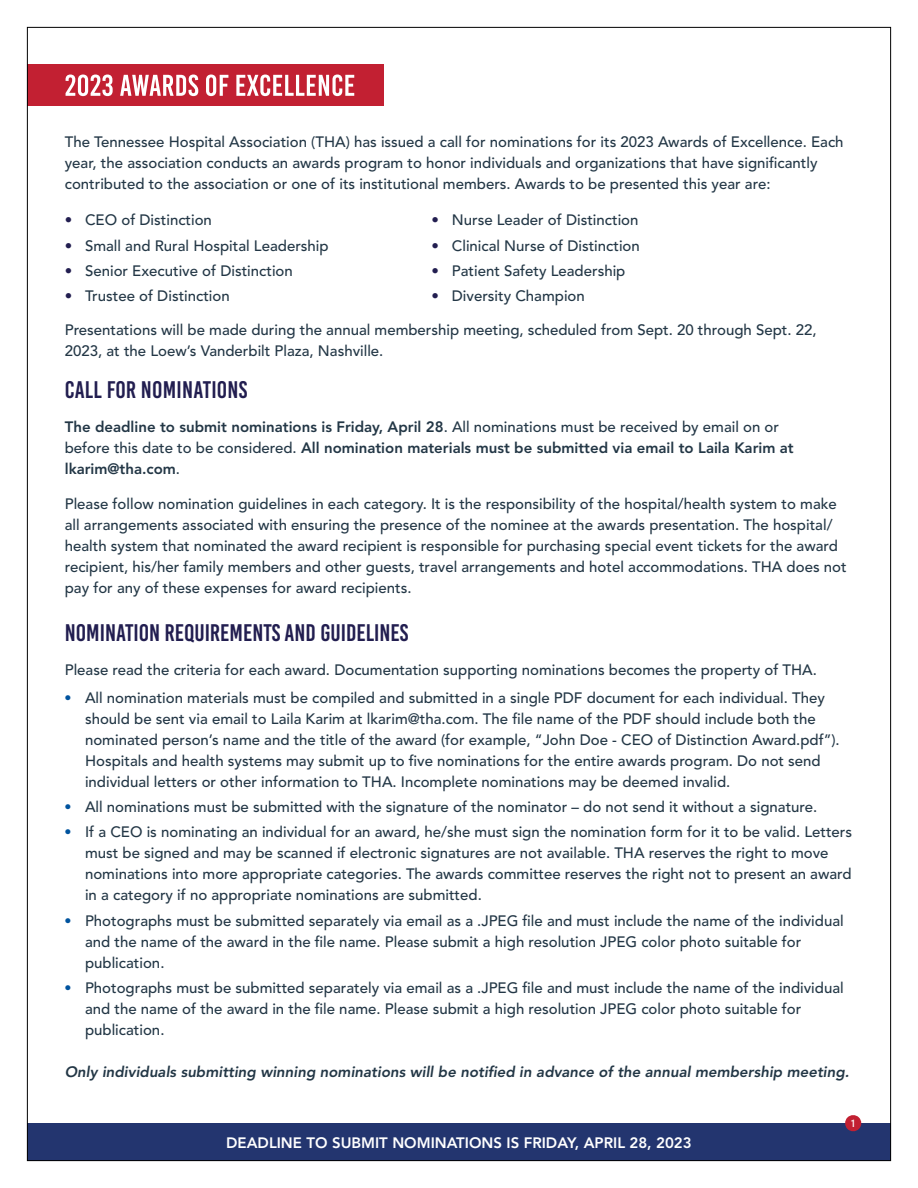
<style>
.page{position:relative;width:918px;height:1188px;background:#fff}
.page>*{position:absolute;margin:0;border:0;box-sizing:border-box;transform-origin:0 0}
.t1{font:24px "Bebas Kai";color:#221e50}
.t2{font:500 15px/21px "Avenir LT Std";color:#233746}
.t3{font:800 15px/21px "Avenir LT Std";color:#233746}
.t4{font:italic 800 15px "Avenir LT Std";color:#233746}
.t5{font:800 15px "Avenir LT Std";color:#fff}
.t6{font:10.5px "Bebas Kai";color:#fff}
.s1{color:#221e50}
.s2{font-weight:500}
.s3{font-family:"Museo Slab 700";font-weight:400;color:#00539e}
</style>
<div class="page">
<div style="left:27px;top:1123px;width:864px;height:38px;background:#23356f"></div>
<svg style="left:845px;top:1115px;width:17px;height:17px"></svg>
<div style="left:27px;top:65px;width:357px;height:41px;background:#c22032"></div>
<svg style="left:66px;top:75px;width:288px;height:21px"></svg>
<p class="t2" style="left:65px;top:132px;width:780px">The Tennessee Hospital Association (THA) has issued a call for nominations for its 2023 Awards of Excellence. Each year, the association conducts an awards program to honor individuals and organizations that have significantly contributed to the association or one of its institutional members. Awards to be presented this year are:</p>
<p class="t2" style="left:432px;top:210px;width:208px"><span class="s1">•</span> Nurse Leader of Distinction</p>
<p class="t2" style="left:432px;top:235px;width:210px"><span class="s1">•</span> Clinical Nurse of Distinction</p>
<p class="t2" style="left:432px;top:261px;width:195px"><span class="s1">•</span> Patient Safety Leadership</p>
<p class="t2" style="left:432px;top:286px;width:155px"><span class="s1">•</span> Diversity Champion</p>
<p class="t2" style="left:65px;top:320px;width:753px">Presentations will be made during the annual membership meeting, scheduled from Sept. 20 through Sept. 22,<br>2023, at the Loew’s Vanderbilt Plaza, Nashville.</p>
<h1 class="t1" style="left:65px;top:376px;width:184px">CALL FOR NOMINATIONS</h1>
<p class="t3" style="left:65px;top:416px;width:730px">The deadline to submit nominations is Friday, April 28<span class="s2">. All nominations must be received by email on or before this date to be considered.</span> All nomination materials must be submitted via email to Laila Karim at lkarim@tha.com<span class="s2">.</span></p>
<p class="t2" style="left:65px;top:493px;width:783px">Please follow nomination guidelines in each category. It is the responsibility of the hospital/health system to make all arrangements associated with ensuring the presence of the nominee at the awards presentation. The hospital/ health system that nominated the award recipient is responsible for purchasing special event tickets for the award recipient, his/her family members and other guests, travel arrangements and hotel accommodations. THA does not pay for any of these expenses for award recipients.</p>
<h1 class="t1" style="left:65px;top:619px;width:345px">NOMINATION REQUIREMENTS AND GUIDELINES</h1>
<p class="t2" style="left:65px;top:660px;width:754px">Please read the criteria for each award. Documentation supporting nominations becomes the property of THA.</p>
<p class="t2" style="left:85px;top:687px;width:756px;text-indent:-20px"><span class="s3">•</span> All nomination materials must be compiled and submitted in a single PDF document for each individual. They should be sent via email to Laila Karim at lkarim@tha.com. The file name of the PDF should include both the nominated person’s name and the title of the award (for example, “John Doe - CEO of Distinction Award.pdf”).<br>Hospitals and health systems may submit up to five nominations for the entire awards program. Do not send individual letters or other information to THA. Incomplete nominations may be deemed invalid.</p>
<p class="t2" style="left:65px;top:797px;width:754px"><span class="s3">•</span> All nominations must be submitted with the signature of the nominator – do not send it without a signature.</p>
<p class="t2" style="left:85px;top:822px;width:769px;text-indent:-20px"><span class="s3">•</span> If a CEO is nominating an individual for an award, he/she must sign the nomination form for it to be valid. Letters must be signed and may be scanned if electronic signatures are not available. THA reserves the right to move nominations into more appropriate categories. The awards committee reserves the right not to present an award in a category if no appropriate nominations are submitted.</p>
<p class="t2" style="left:85px;top:910px;width:760px;text-indent:-20px"><span class="s3">•</span> Photographs must be submitted separately via email as a .JPEG file and must include the name of the individual and the name of the award in the file name. Please submit a high resolution JPEG color photo suitable for publication.</p>
<p class="t2" style="left:85px;top:978px;width:760px;text-indent:-20px"><span class="s3">•</span> Photographs must be submitted separately via email as a .JPEG file and must include the name of the individual and the name of the award in the file name. Please submit a high resolution JPEG color photo suitable for publication.</p>
<p class="t4" style="left:65px;top:1063px;width:786px">Only individuals submitting winning nominations will be notified in advance of the annual membership meeting.</p>
<p class="t2" style="left:65px;top:210px;width:149px"><span class="s1">•</span> CEO of Distinction</p>
<p class="t2" style="left:65px;top:235px;width:265px"><span class="s1">•</span> Small and Rural Hospital Leadership</p>
<p class="t2" style="left:65px;top:261px;width:230px"><span class="s1">•</span> Senior Executive of Distinction</p>
<p class="t2" style="left:65px;top:286px;width:166px"><span class="s1">•</span> Trustee of Distinction</p>
<p class="t5" style="left:226px;top:1134px;width:467px">DEADLINE TO SUBMIT NOMINATIONS IS FRIDAY, APRIL 28, 2023</p>
<p class="t6" style="left:851px;top:1117px;width:5px">1</p>
</div>
